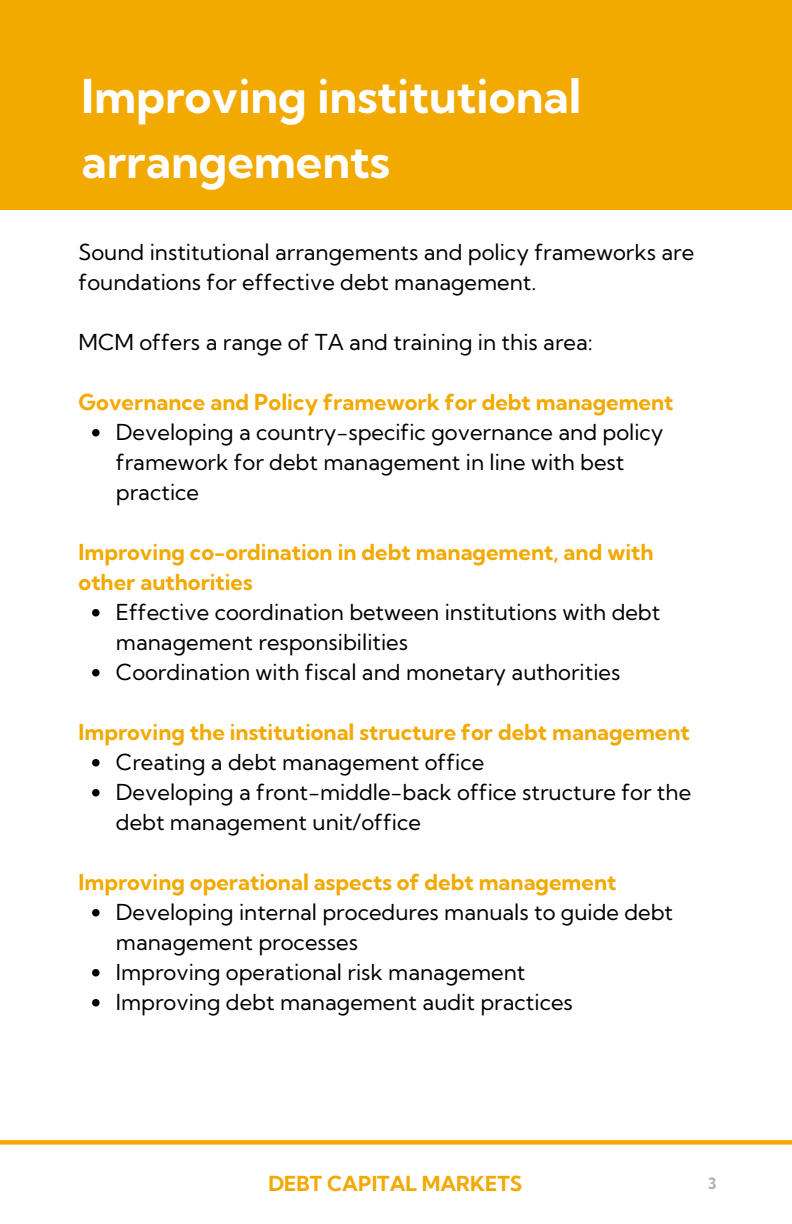
<style>
.page{position:relative;width:792px;height:1224px;background:#fff}
.page>*{position:absolute;margin:0;border:0;box-sizing:border-box;transform-origin:0 0}
.t1{font:700 46.6px/65px "Kumbh Sans";color:#fff}
.t2{font:22px/30px "Kumbh Sans";color:#000}
.t3{font:700 22px/30px "Kumbh Sans";color:#f2a900}
.t4{font:700 20.8px "Kumbh Sans";color:#f2a900}
.t5{font:700 15.6px "Kumbh Sans";color:#b1b3b3}
</style>
<div class="page">
<div style="left:0;top:0;width:792px;height:210px;background:#f2a900"></div>
<svg style="left:92px;top:429px;width:8px;height:7px"></svg>
<svg style="left:92px;top:609px;width:8px;height:7px"></svg>
<svg style="left:92px;top:669px;width:8px;height:7px"></svg>
<svg style="left:92px;top:759px;width:8px;height:7px"></svg>
<svg style="left:92px;top:789px;width:8px;height:7px"></svg>
<svg style="left:92px;top:909px;width:8px;height:7px"></svg>
<svg style="left:92px;top:969px;width:8px;height:7px"></svg>
<svg style="left:92px;top:999px;width:8px;height:7px"></svg>
<div style="left:0;top:1140px;width:792px;height:5px;background:#f2a900"></div>
<h1 class="t1" style="left:82px;top:64px;width:501px">Improving institutional arrangements</h1>
<p class="t2" style="left:79px;top:236px;width:617px">Sound institutional arrangements and policy frameworks are foundations for effective debt management.</p>
<p class="t2" style="left:79px;top:326px;width:516px">MCM offers a range of TA and training in this area:</p>
<p class="t3" style="left:79px;top:386px;width:597px">Governance and Policy framework for debt management</p>
<p class="t2" style="left:116px;top:416px;width:549px">Developing a country-specific governance and policy framework for debt management in line with best practice</p>
<p class="t3" style="left:79px;top:536px;width:576px">Improving co-ordination in debt management, and with other authorities</p>
<p class="t2" style="left:116px;top:596px;width:546px">Effective coordination between institutions with debt management responsibilities<br>Coordination with fiscal and monetary authorities</p>
<p class="t3" style="left:79px;top:716px;width:613px">Improving the institutional structure for debt management</p>
<p class="t2" style="left:116px;top:746px;width:577px">Creating a debt management office<br>Developing a front-middle-back office structure for the debt management unit/office</p>
<p class="t3" style="left:79px;top:866px;width:539px">Improving operational aspects of debt management</p>
<p class="t2" style="left:116px;top:896px;width:559px">Developing internal procedures manuals to guide debt management processes<br>Improving operational risk management<br>Improving debt management audit practices</p>
<p class="t4" style="left:268px;top:1170px;width:255px">DEBT CAPITAL MARKETS</p>
<p class="t5" style="left:708px;top:1173px;width:10px">3</p>
</div>
